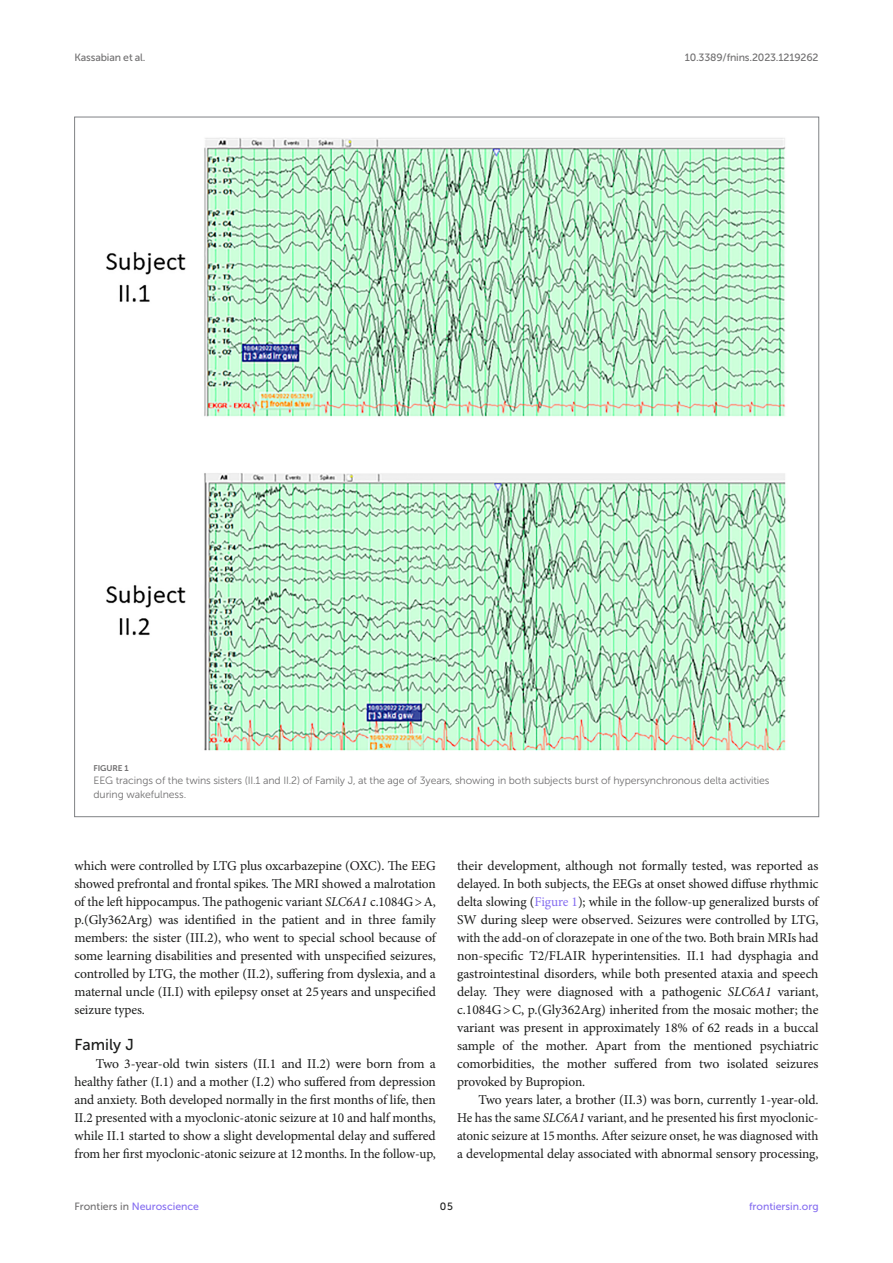
<style>
.page{position:relative;width:893px;height:1263px;background:#fff}
.page>*{position:absolute;margin:0;border:0;box-sizing:border-box;transform-origin:0 0}
.HEAD_3{font:15.75px "Museo Sans 500";color:#1b1c1b}
.TEXT_FLUSH{font:13.5px/18px "Minion Pro";letter-spacing:-.005em;color:#1b1c1b;text-align:justify}
.TEXT{font:13.5px/18px "Minion Pro";letter-spacing:-.005em;color:#1b1c1b;text-align:justify}
.FIG_LEG{font:10.5px/13.5px "Museo Sans 300";letter-spacing:-.01em;color:#706f70}
.t1{font:10.5px "Museo Sans 500";letter-spacing:-.015em;color:#706f70}
.t2{font:10.5px "Museo Sans 500";color:#856df0}
.t3{font:10.5px "Museo Sans 500";color:#1b1c1b}
.FIG_HD{font:8.25px "Museo Sans 700";letter-spacing:-.01em;color:#706f70}
.s1{font-style:italic}
.s2{color:#856df0}
.s3{color:#706f70}
</style>
<div class="page">
<img style="left:106px;top:137px;width:680px;height:614px">
<p class="t1" style="left:74px;top:51px;width:73px">Kassabian et al.</p>
<p class="t1" style="left:685px;top:51px;width:135px">10.3389/fnins.2023.1219262</p>
<p class="FIG_HD" style="left:94px;top:763px;width:37px">FIGURE 1</p>
<p class="FIG_LEG" style="left:94px;top:774px;width:678px">EEG tracings of the twins sisters (II.1 and II.2) of Family J, at the age of 3 years, showing in both subjects burst of hypersynchronous delta activities during wakefulness.</p>
<p class="TEXT_FLUSH" style="left:74px;top:857px;width:363px">which were controlled by LTG plus oxcarbazepine (OXC). The EEG showed prefrontal and frontal spikes. The MRI showed a malrotation of the left hippocampus. The pathogenic variant <span class="s1">SLC6A1</span> c.1084G&gt;A, p.(Gly362Arg) was identified in the patient and in three family members: the sister (III.2), who went to special school because of some learning disabilities and presented with unspecified seizures, controlled by LTG, the mother (II.2), suffering from dyslexia, and a maternal uncle (II.I) with epilepsy onset at 25years and unspecified seizure types.</p>
<p class="HEAD_3" style="left:74px;top:1036px;width:61px">Family J</p>
<p class="TEXT_FLUSH" style="left:74px;top:1055px;width:363px;text-indent:21px">Two 3-year-old twin sisters (II.1 and II.2) were born from a healthy father (I.1) and a mother (I.2) who suffered from depression and anxiety. Both developed normally in the first months of life, then II.2 presented with a myoclonic-atonic seizure at 10 and half months, while II.1 started to show a slight developmental delay and suffered from her first myoclonic-atonic seizure at 12months. In the follow-up,</p>
<p class="TEXT_FLUSH" style="left:457px;top:857px;width:363px">their development, although not formally tested, was reported as delayed. In both subjects, the EEGs at onset showed diffuse rhythmic delta slowing (<span class="s2">Figure 1</span>); while in the follow-up generalized bursts of SW during sleep were observed. Seizures were controlled by LTG, with the add-on of clorazepate in one of the two. Both brain MRIs had non-specific T2/FLAIR hyperintensities. II.1 had dysphagia and gastrointestinal disorders, while both presented ataxia and speech delay. They were diagnosed with a pathogenic <span class="s1">SLC6A1</span> variant, c.1084G&gt;C, p.(Gly362Arg) inherited from the mosaic mother; the variant was present in approximately 18% of 62 reads in a buccal sample of the mother. Apart from the mentioned psychiatric comorbidities, the mother suffered from two isolated seizures provoked by Bupropion.</p>
<p class="TEXT" style="left:457px;top:1091px;width:363px;text-indent:21px">Two years later, a brother (II.3) was born, currently 1-year-old.<br>He has the same <span class="s1">SLC6A1</span> variant, and he presented his first myoclonic&shy;atonic seizure at 15months. After seizure onset, he was diagnosed with a developmental delay associated with abnormal sensory processing,</p>
<p class="t2" style="left:74px;top:1200px;width:126px"><span class="s3">Frontiers in</span> Neuroscience</p>
<p class="t3" style="left:440px;top:1200px;width:14px">05</p>
<p class="t2" style="left:749px;top:1200px;width:71px">frontiersin.org</p>
</div>
